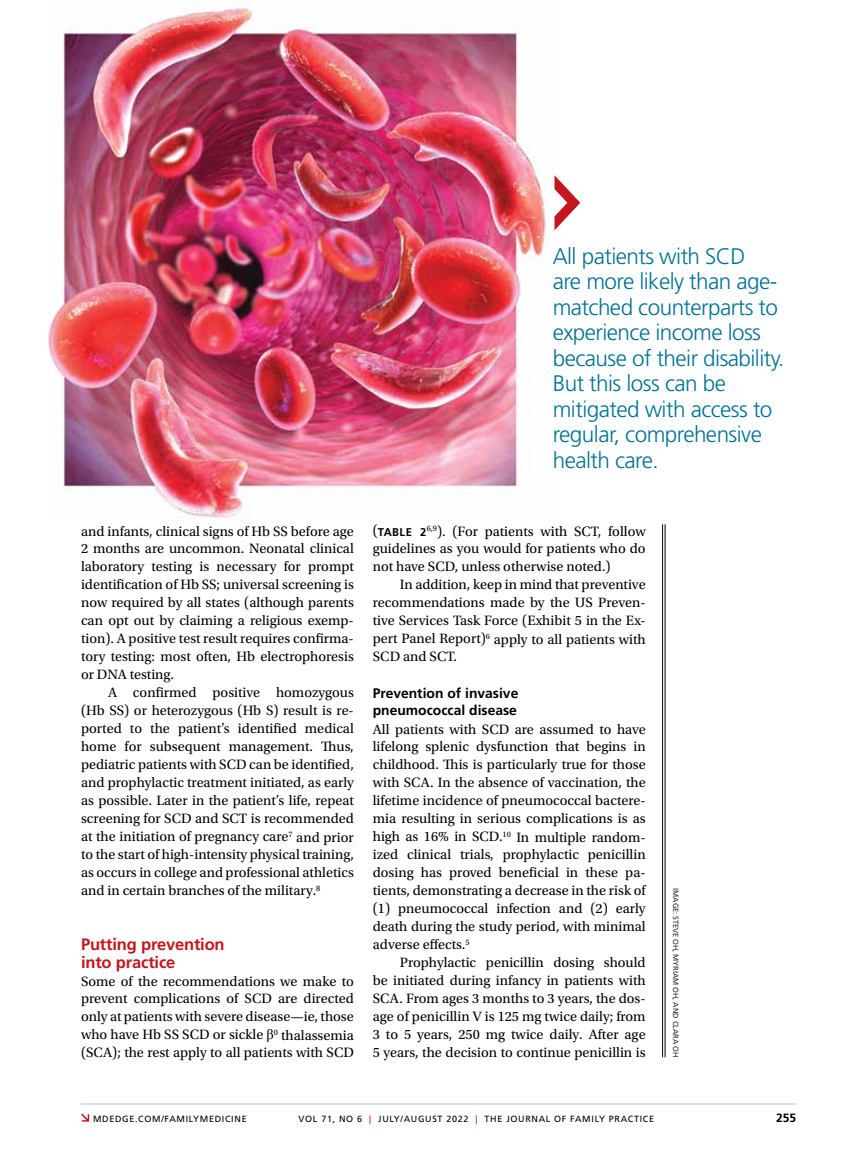
<style>
.page{position:relative;width:851px;height:1161px;background:#fff}
.page>*{position:absolute;margin:0;border:0;box-sizing:border-box;transform-origin:0 0}
.t1{font:300 22.5px/25.5px "Frutiger LT Std";letter-spacing:-.025em;color:#007296}
.t2{font:700 16.5px/18px "Frutiger LT Std";letter-spacing:-.01em;color:#c4161c}
.t3{font:14.25px/18px "Utopia Std";color:#000;text-align:justify}
.t4{font:700 13.8px/18px "Frutiger LT Std";color:#000}
.t5{font:700 12px "Frutiger LT Std";color:#000}
.t6{font:9px "Frutiger LT Std";letter-spacing:.075em;color:#000}
.t7{font:7.5px "Frutiger LT Std";letter-spacing:-.005em;color:#292829}
.s1{font-family:"Times New Roman"}
.s2{font-family:"Frutiger LT Std";font-weight:700;font-size:11.25px}
.s3{color:#c4161c}
</style>
<div class="page">
<svg style="left:81px;top:1114px;width:8px;height:8px"></svg>
<hr style="left:81px;top:1104px;width:715px;height:1px;background:#bcbec0">
<hr style="left:664px;top:524px;width:1px;height:533px;background:#000">
<hr style="left:662px;top:524px;width:1px;height:533px;background:#000">
<img style="left:48px;top:7px;width:499px;height:511px">
<svg style="left:554px;top:175px;width:26px;height:55px"></svg>
<h1 class="t1" style="left:552px;top:243px;width:233px">All patients with SCD<br>are more likely than age&shy;matched counterparts to experience income loss because of their disability.<br>But this loss can be mitigated with access to regular, comprehensive health care.</h1>
<p class="t3" style="left:81px;top:522px;width:274px">and infants, clinical signs of Hb SS before age 2 months are uncommon. Neonatal clinical laboratory testing is necessary for prompt identification of Hb SS; universal screening is now required by all states (although parents can opt out by claiming a religious exemp&shy;tion). A positive test result requires confirma&shy;tory testing: most often, Hb electrophoresis or DNA testing.</p>
<p class="t3" style="left:81px;top:684px;width:274px;text-indent:27px">A confirmed positive homozygous (Hb SS) or heterozygous (Hb S) result is re&shy;ported to the patient’s identified medical home for subsequent management. Thus, pediatric patients with SCD can be identified, and prophylactic treatment initiated, as early as possible. Later in the patient’s life, repeat screening for SCD and SCT is recommended at the initiation of pregnancy care<sup>7</sup> and prior to the start of high-intensity physical training, as occurs in college and professional athletics and in certain branches of the military.<sup>8</sup></p>
<p class="t2" style="left:81px;top:935px;width:145px">Putting prevention into practice</p>
<p class="t3" style="left:81px;top:972px;width:274px">Some of the recommendations we make to prevent complications of SCD are directed only at patients with severe disease—ie, those who have Hb SS SCD or sickle <span class="s1">β</span><sup>0</sup> thalassemia (SCA); the rest apply to all patients with SCD</p>
<p class="t3" style="left:373px;top:522px;width:274px">(<span class="s2">TABLE 2</span><sup>6,9</sup>). (For patients with SCT, follow guidelines as you would for patients who do not have SCD, unless otherwise noted.)</p>
<p class="t3" style="left:373px;top:576px;width:274px;text-indent:27px">In addition, keep in mind that preventive recommendations made by the US Preven&shy;tive Services Task Force (Exhibit 5 in the Ex&shy;pert Panel Report)<sup>6</sup> apply to all patients with SCD and SCT.</p>
<p class="t4" style="left:373px;top:684px;width:147px">Prevention of invasive pneumococcal disease</p>
<p class="t3" style="left:373px;top:720px;width:274px">All patients with SCD are assumed to have lifelong splenic dysfunction that begins in childhood. This is particularly true for those with SCA. In the absence of vaccination, the lifetime incidence of pneumococcal bactere&shy;mia resulting in serious complications is as high as 16% in SCD.<sup>10</sup> In multiple random&shy;ized clinical trials, prophylactic penicillin dosing has proved beneficial in these pa&shy;tients, demonstrating a decrease in the risk of (1) pneumococcal infection and (2) early death during the study period, with minimal adverse effects.<sup>5</sup></p>
<p class="t3" style="left:373px;top:954px;width:274px;text-indent:27px">Prophylactic penicillin dosing should be initiated during infancy in patients with SCA. From ages 3 months to 3 years, the dos&shy;age of penicillin V is 125 mg twice daily; from 3 to 5 years, 250 mg twice daily. After age 5 years, the decision to continue penicillin is</p>
<p class="t7" style="left:680px;top:888px;width:171px;rotate:90deg">IMAGE: STEVE OH, MYRIAM OH, AND CLARA OH</p>
<p class="t6" style="left:93px;top:1113px;width:155px">MDEDGE.COM/FAMILYMEDICINE</p>
<p class="t6" style="left:298px;top:1113px;width:357px">VOL 71, NO 6 <span class="s3">|</span> JULY/AUGUST 2022 <span class="s3">|</span> THE JOURNAL OF FAMILY PRACTICE</p>
<p class="t5" style="left:776px;top:1111px;width:22px">255</p>
</div>
